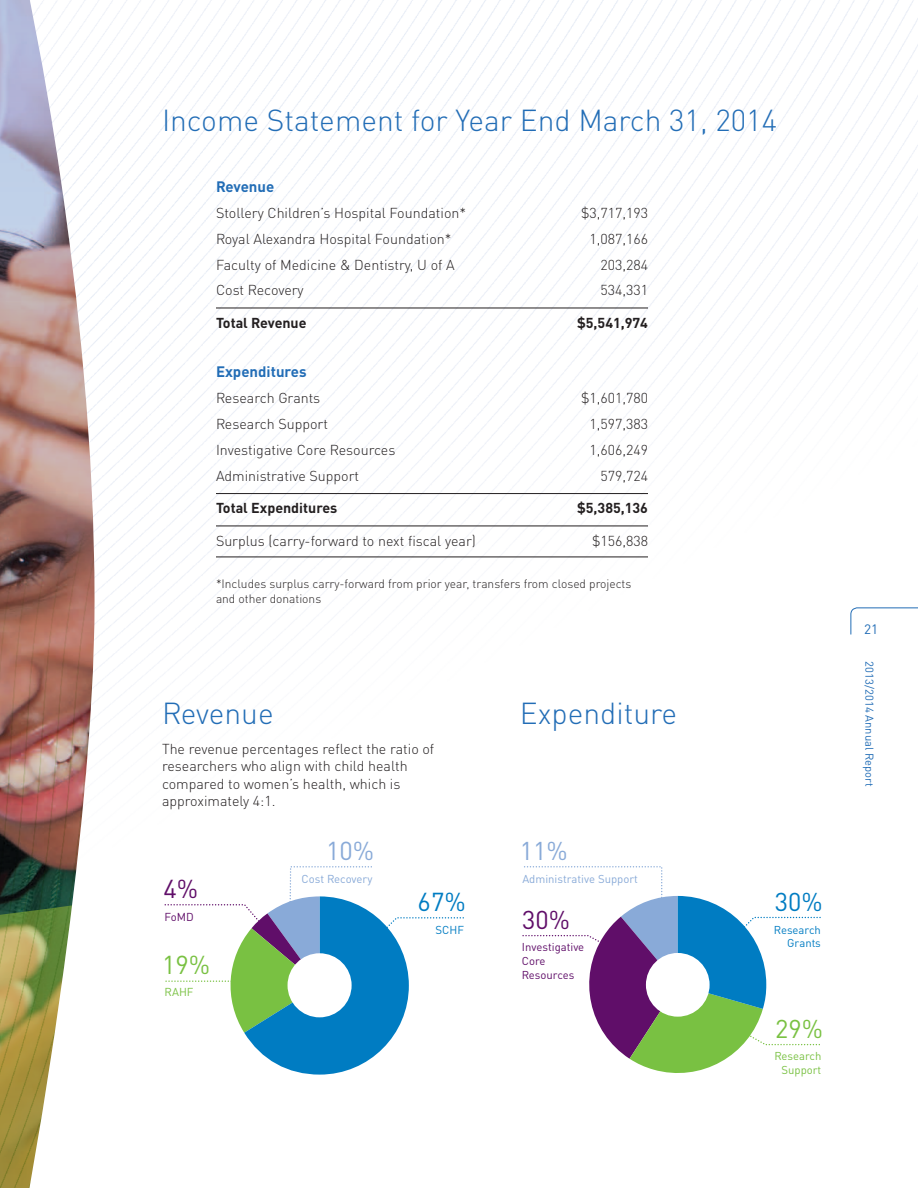
<style>
.page{position:relative;width:918px;height:1188px;background:#fff}
.page>*{position:absolute;margin:0;border:0;box-sizing:border-box;transform-origin:0 0}
.financial_head1{font:300 30px "DIN Pro";color:#226db6}
.t1{font:25.65px "DIN Pro";color:#007cc2}
.t2{font:25.65px "DIN Pro";color:#89aad8}
.t3{font:25.65px "DIN Pro";color:#79c142}
.t4{font:25.65px "DIN Pro";color:#600e69}
.t5{font:25.5px "DIN Pro";color:#007cc2}
.t6{font:25.5px "DIN Pro";color:#600e69}
.t7{font:25.5px "DIN Pro";color:#89aad8}
.t8{font:25.5px "DIN Pro";color:#79c142}
.chart_head1{font:700 15px "DIN Pro";color:#226db6}
.chart_body1{font:300 14.25px "DIN Pro";color:#231f20}
.body1{font:300 14.25px/17.2px "DIN Pro";color:#231f20}
.chart_body2_bold{font:700 14.25px "DIN Pro";color:#231f20}
.chart_body3_rule_bel{font:300 14.25px "DIN Pro";color:#231f20}
.t9{font:13.5px "DIN Pro";color:#226db6}
.chart_note{font:300 12px/15px "DIN Pro";color:#231f20}
.t10{font:11.4px "DIN Pro";color:#89aad8}
.t11{font:11.4px "DIN Pro";color:#007cc2}
.t12{font:11.4px "DIN Pro";color:#600e69}
.t13{font:11.4px "DIN Pro";color:#79c142}
.t14{font:11.25px/13.6px "DIN Pro";color:#600e69}
.t15{font:11.25px "DIN Pro";color:#226db6}
.t16{font:11.25px "DIN Pro";color:#89aad8}
.t17{font:11.25px/13.6px "DIN Pro";color:#79c142;text-align:right}
.t18{font:11.25px/13.6px "DIN Pro";color:#007cc2;text-align:right}
</style>
<div class="page">
<svg style="left:0;top:0;width:27px;height:489px;background:#b3a2ad"></svg>
<img style="left:0;top:489px;width:27px;height:699px">
<img style="left:29px;top:0;width:889px;height:1117px">
<svg style="left:850px;top:607px;width:68px;height:28px"></svg>
<hr style="left:216px;top:308px;width:432px;height:1px;background:#231f20">
<hr style="left:216px;top:493px;width:432px;height:1px;background:#231f20">
<hr style="left:216px;top:526px;width:432px;height:1px;background:#231f20">
<hr style="left:216px;top:557px;width:432px;height:1px;background:#231f20">
<svg style="left:162px;top:865px;width:304px;height:210px"></svg>
<svg style="left:522px;top:865px;width:301px;height:211px"></svg>
<p class="financial_head1" style="left:162px;top:97px;width:617px">Income Statement for Year End March 31, 2014</p>
<p class="chart_head1" style="left:216px;top:174px;width:60px">Revenue</p>
<p class="chart_body1" style="left:216px;top:202px;width:252px">Stollery Children’s Hospital Foundation*</p>
<p class="chart_body1" style="left:581px;top:202px;width:68px">$3,717,193</p>
<p class="chart_body1" style="left:216px;top:228px;width:237px">Royal Alexandra Hospital Foundation*</p>
<p class="chart_body1" style="left:589px;top:228px;width:60px">1,087,166</p>
<p class="chart_body1" style="left:216px;top:253px;width:240px">Faculty of Medicine &amp; Dentistry, U of A</p>
<p class="chart_body1" style="left:600px;top:253px;width:49px">203,284</p>
<p class="chart_body1" style="left:216px;top:279px;width:89px">Cost Recovery</p>
<p class="chart_body1" style="left:600px;top:279px;width:49px">534,331</p>
<p class="chart_body2_bold" style="left:216px;top:311px;width:92px">Total Revenue</p>
<p class="chart_body2_bold" style="left:577px;top:311px;width:72px">$5,541,974</p>
<p class="chart_head1" style="left:216px;top:360px;width:92px">Expenditures</p>
<p class="chart_body1" style="left:216px;top:387px;width:106px">Research Grants</p>
<p class="chart_body1" style="left:581px;top:387px;width:68px">$1,601,780</p>
<p class="chart_body1" style="left:216px;top:413px;width:114px">Research Support</p>
<p class="chart_body1" style="left:589px;top:413px;width:60px">1,597,383</p>
<p class="chart_body1" style="left:216px;top:439px;width:181px">Investigative Core Resources</p>
<p class="chart_body1" style="left:589px;top:439px;width:60px">1,606,249</p>
<p class="chart_body1" style="left:216px;top:465px;width:145px">Administrative Support</p>
<p class="chart_body1" style="left:600px;top:465px;width:49px">579,724</p>
<p class="chart_body2_bold" style="left:216px;top:496px;width:123px">Total Expenditures</p>
<p class="chart_body2_bold" style="left:577px;top:496px;width:72px">$5,385,136</p>
<p class="chart_body3_rule_bel" style="left:216px;top:530px;width:261px">Surplus (carry-forward to next fiscal year)</p>
<p class="chart_body3_rule_bel" style="left:592px;top:530px;width:57px">$156,838</p>
<p class="chart_note" style="left:216px;top:575px;width:417px">*Includes surplus carry-forward from prior year, transfers from closed projects and other donations</p>
<p class="financial_head1" style="left:162px;top:690px;width:113px">Revenue</p>
<p class="body1" style="left:162px;top:739px;width:274px">The revenue percentages reflect the ratio of researchers who align with child health compared to women’s health, which is approximately 4:1.</p>
<p class="financial_head1" style="left:520px;top:690px;width:159px">Expenditure</p>
<p class="t2" style="left:326px;top:831px;width:50px">10%</p>
<p class="t7" style="left:520px;top:831px;width:49px">11%</p>
<p class="t4" style="left:163px;top:869px;width:36px">4%</p>
<p class="t12" style="left:165px;top:908px;width:31px">FoMD</p>
<p class="t3" style="left:162px;top:944px;width:50px">19%</p>
<p class="t10" style="left:302px;top:870px;width:72px">Cost Recovery</p>
<p class="t1" style="left:418px;top:882px;width:50px">67%</p>
<p class="t11" style="left:436px;top:921px;width:30px">SCHF</p>
<p class="t16" style="left:522px;top:870px;width:117px">Administrative Support</p>
<p class="t6" style="left:522px;top:900px;width:49px">30%</p>
<p class="t14" style="left:522px;top:939px;width:64px">Investigative<br>Core<br>Resources</p>
<p class="t5" style="left:775px;top:882px;width:49px">30%</p>
<p class="t18" style="left:774px;top:922px;width:48px">Research<br>Grants</p>
<p class="t13" style="left:165px;top:983px;width:30px">RAHF</p>
<p class="t8" style="left:775px;top:1008px;width:49px">29%</p>
<p class="t17" style="left:774px;top:1048px;width:48px">Research<br>Support</p>
<p class="t9" style="left:864px;top:619px;width:16px">21</p>
<p class="t15" style="left:878px;top:661px;width:127px;rotate:90deg">2013/2014 Annual Report</p>
</div>
